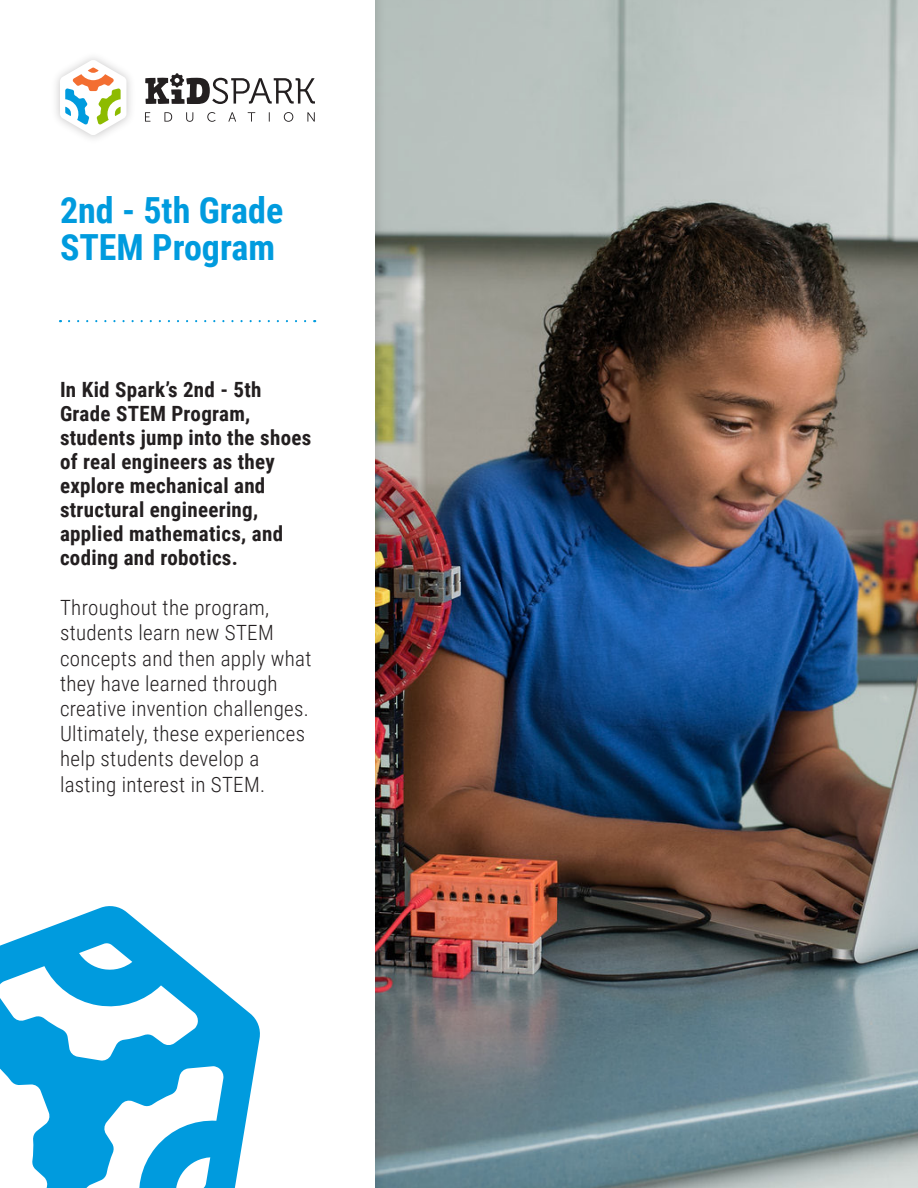
<style>
.page{position:relative;width:918px;height:1188px;background:#fff}
.page>*{position:absolute;margin:0;border:0;box-sizing:border-box;transform-origin:0 0}
.t1{font:700 36px/37.5px "Roboto Condensed";color:#009bde}
.t2{font:300 21px/25.2px "Roboto Condensed";letter-spacing:.015em;color:#231f20}
.t3{font:700 21px/24px "Roboto Condensed";letter-spacing:.015em;color:#231f20}
</style>
<div class="page">
<img style="left:391px;top:0;width:527px;height:1188px">
<img style="left:375px;top:0;width:16px;height:1188px">
<img style="left:56px;top:57px;width:75px;height:82px">
<svg style="left:60px;top:60px;width:66px;height:75px"></svg>
<svg style="left:145px;top:73px;width:170px;height:31px"></svg>
<svg style="left:145px;top:112px;width:5px;height:10px"></svg>
<svg style="left:164px;top:112px;width:8px;height:10px"></svg>
<svg style="left:186px;top:112px;width:7px;height:10px"></svg>
<svg style="left:207px;top:112px;width:9px;height:10px"></svg>
<svg style="left:228px;top:112px;width:8px;height:10px"></svg>
<svg style="left:248px;top:112px;width:7px;height:10px"></svg>
<svg style="left:284px;top:112px;width:9px;height:10px"></svg>
<svg style="left:307px;top:112px;width:8px;height:10px"></svg>
<svg style="left:69px;top:320px;width:246px;height:2px"></svg>
<svg style="left:0;top:906px;width:260px;height:282px;fill:#009bde"></svg>
<h1 class="t1" style="left:60px;top:190px;width:225px">2nd - 5th Grade<br>STEM Program</h1>
<p class="t3" style="left:60px;top:377px;width:253px">In Kid Spark’s 2nd - 5th<br>Grade STEM Program, students jump into the shoes of real engineers as they explore mechanical and structural engineering, applied mathematics, and coding and robotics.</p>
<p class="t2" style="left:60px;top:594px;width:253px">Throughout the program, students learn new STEM concepts and then apply what they have learned through creative invention challenges.<br>Ultimately, these experiences help students develop a lasting interest in STEM.</p>
</div>
